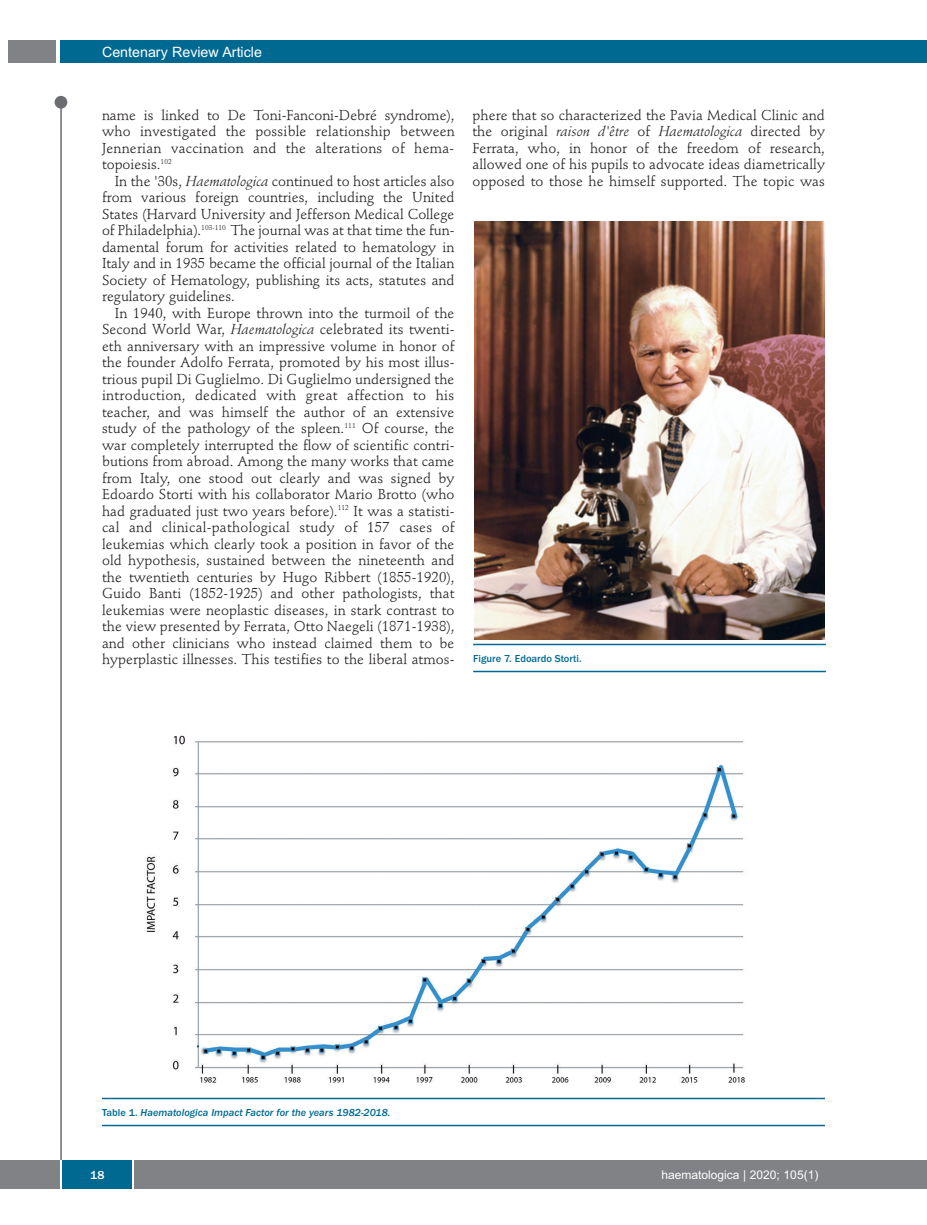
<style>
.page{position:relative;width:927px;height:1225px;background:#fff}
.page>*{position:absolute;margin:0;border:0;box-sizing:border-box;transform-origin:0 0}
.t1{font:14.25px/16.5px "Stempel Schneidler";letter-spacing:.005em;color:#231f20;text-align:justify}
.t2{font:14.25px "Arial";color:#fff}
.t3{font:12px "Arial";color:#fff}
.t4{font:500 12px "Franklin Gothic";color:#fff}
.t5{font:italic 500 10.5px "Franklin Gothic";color:#006991}
.t6{font:500 10.5px "Franklin Gothic";color:#006991}
.s1{font-style:italic}
.s2{font-style:normal}
</style>
<div class="page">
<div style="left:911px;top:40px;width:16px;height:22px;background:#006991"></div>
<div style="left:910px;top:1160px;width:17px;height:28px;background:#808285"></div>
<div style="left:60px;top:40px;width:852px;height:22px;background:#006991"></div>
<div style="left:9px;top:40px;width:47px;height:22px;background:#808285"></div>
<div style="left:0;top:1160px;width:911px;height:28px;background:#808285"></div>
<div style="left:62px;top:1160px;width:71px;height:28px;background:#006991"></div>
<hr style="left:60px;top:1160px;width:2px;height:28px;background:#fff">
<svg style="left:133px;top:1160px;width:1px;height:28px"></svg>
<div style="left:55px;top:96px;width:12px;height:13px;background:#6c6d70;border-radius:50%"></div>
<hr style="left:60px;top:99px;width:2px;height:1061px;background:#6c6d70">
<img style="left:474px;top:222px;width:351px;height:418px">
<hr style="left:473px;top:644px;width:353px;height:1px;background:#006991">
<hr style="left:473px;top:671px;width:353px;height:1px;background:#006991">
<img style="left:145px;top:735px;width:600px;height:348px">
<hr style="left:102px;top:1097px;width:723px;height:2px;background:#006991">
<hr style="left:102px;top:1124px;width:723px;height:2px;background:#006991">
<p class="t2" style="left:102px;top:44px;width:161px">Centenary Review Article</p>
<p class="t1" style="left:102px;top:108px;width:354px">name is linked to De Toni-Fanconi-Debré syndrome), who investigated the possible relationship between Jennerian vaccination and the alterations of hema - topoiesis.<sup>102</sup></p>
<p class="t1" style="left:102px;top:174px;width:354px;text-indent:13px">In the '30s, <span class="s1">Haematologica</span> continued to host articles also from various foreign countries, including the United States (Harvard University and Jefferson Medical College of Philadelphia).<sup>103-110</sup> The journal was at that time the fun&shy;damental forum for activities related to hematology in Italy and in 1935 became the official journal of the Italian Society of Hematology, publishing its acts, statutes and regulatory guidelines.</p>
<p class="t1" style="left:102px;top:306px;width:354px;text-indent:13px">In 1940, with Europe thrown into the turmoil of the Second World War, <span class="s1">Haematologica</span> celebrated its twenti&shy;eth anniversary with an impressive volume in honor of the founder Adolfo Ferrata, promoted by his most illus&shy;trious pupil Di Guglielmo. Di Guglielmo undersigned the introduction, dedicated with great affection to his teacher, and was himself the author of an extensive study of the pathology of the spleen.<sup>111</sup> Of course, the war completely interrupted the flow of scientific contri&shy;butions from abroad. Among the many works that came from Italy, one stood out clearly and was signed by Edoardo Storti with his collaborator Mario Brotto (who had graduated just two years before).<sup>112</sup> It was a statisti&shy;cal and clinical-pathological study of 157 cases of leukemias which clearly took a position in favor of the old hypothesis, sustained between the nineteenth and the twentieth centuries by Hugo Ribbert (1855-1920), Guido Banti (1852-1925) and other pathologists, that leukemias were neoplastic diseases, in stark contrast to the view presented by Ferrata, Otto Naegeli (1871-1938), and other clinicians who instead claimed them to be hyperplastic illnesses. This testifies to the liberal atmos-</p>
<p class="t1" style="left:472px;top:108px;width:354px">phere that so characterized the Pavia Medical Clinic and the original <span class="s1">raison d'être</span> of <span class="s1">Haematologica</span> directed by Ferrata, who, in honor of the freedom of research, allowed one of his pupils to advocate ideas diametrically opposed to those he himself supported. The topic was</p>
<p class="t6" style="left:473px;top:652px;width:110px">Figure 7. Edoardo Storti.</p>
<p class="t5" style="left:102px;top:1106px;width:290px"><span class="s2">Table 1.</span> Haematologica Impact Factor for the years 1982-2018.</p>
<p class="t4" style="left:90px;top:1167px;width:16px">18</p>
<p class="t3" style="left:661px;top:1167px;width:158px">haematologica | 2020; 105(1)</p>
</div>
